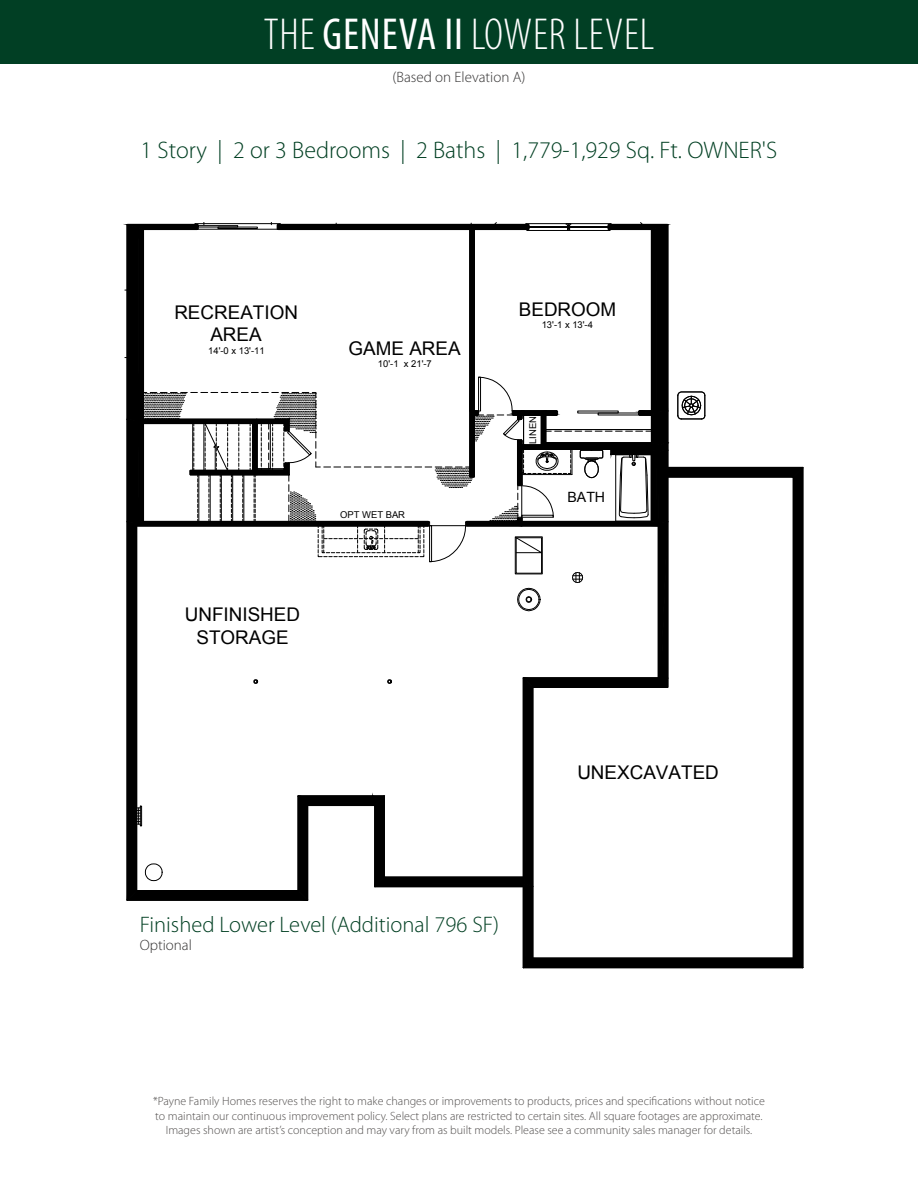
<style>
.page{position:relative;width:918px;height:1188px;background:#fff}
.page>*{position:absolute;margin:0;border:0;box-sizing:border-box;transform-origin:0 0}
.t1{font:300 condensed 45px "Myriad Pro";letter-spacing:.02em;color:#fff}
.t2{font:300 24px "Myriad Pro";color:#003f22}
.t3{font:300 22.5px "Myriad Pro";color:#003f22}
.t4{font:18.9px/22.6px "Arial";color:#000;text-align:center}
.t5{font:300 15px "Myriad Pro";color:#333232}
.t6{font:14.1px "Arial";color:#000}
.t7{font:300 12px/14.4px "Myriad Pro";color:#524f4e;text-align:center}
.t8{font:9.45px "Arial";color:#000}
.s1{font-weight:400}
</style>
<div class="page">
<div style="left:0;top:0;width:918px;height:64px;background:#013f24"></div>
<svg style="left:125px;top:222px;width:679px;height:746px"></svg>
<h1 class="t1" style="left:264px;top:10px;width:392px">THE <span class="s1">GENEVA II</span> LOWER LEVEL</h1>
<p class="t5" style="left:393px;top:68px;width:134px">(Based on Elevation A)</p>
<h2 class="t2" style="left:141px;top:136px;width:638px">1 Story | 2 or 3 Bedrooms | 2 Baths | 1,779-1,929 Sq. Ft. OWNER'S</h2>
<h3 class="t4" style="left:174px;top:301px;width:125px">RECREATION<br>AREA</h3>
<p class="t8" style="left:208px;top:344px;width:58px">14'-0 x 13'-11</p>
<h3 class="t4" style="left:349px;top:337px;width:114px">GAME AREA</h3>
<p class="t8" style="left:378px;top:358px;width:55px">10'-1 x 21'-7</p>
<h3 class="t4" style="left:185px;top:604px;width:117px">UNFINISHED<br>STORAGE</h3>
<p class="t8" style="left:340px;top:509px;width:66px">OPT WET BAR</p>
<h3 class="t4" style="left:519px;top:298px;width:99px">BEDROOM</h3>
<p class="t8" style="left:542px;top:319px;width:53px">13'-1 x 13'-4</p>
<p class="t8" style="left:527px;top:444px;width:29px;rotate:-90deg">LINEN</p>
<p class="t6" style="left:567px;top:488px;width:39px">BATH</p>
<h3 class="t4" style="left:577px;top:761px;width:143px">UNEXCAVATED</h3>
<h3 class="t3" style="left:140px;top:912px;width:361px">Finished Lower Level (Additional 796 SF)</h3>
<p class="t5" style="left:140px;top:936px;width:54px">Optional</p>
<p class="t7" style="left:153px;top:1094px;width:613px">*Payne Family Homes reserves the right to make changes or improvements to products, prices and specifications without notice to maintain our continuous improvement policy. Select plans are restricted to certain sites. All square footages are approximate.<br>Images shown are artist’s conception and may vary from as built models. Please see a community sales manager for details.</p>
</div>
